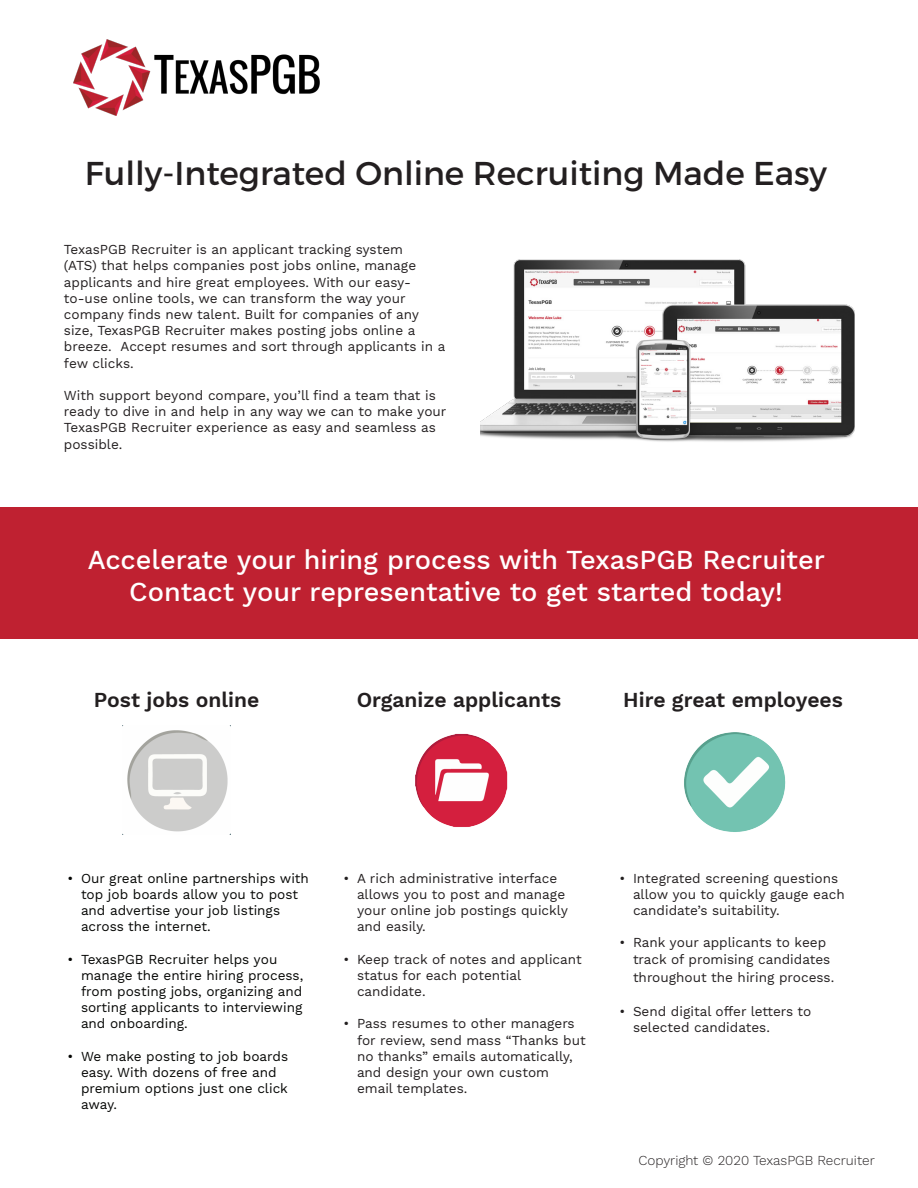
<style>
.page{position:relative;width:918px;height:1188px;background:#fff}
.page>*{position:absolute;margin:0;border:0;box-sizing:border-box;transform-origin:0 0}
.t1{font:33px "Montserrat";color:#231f20}
.t2{font:500 27px "Work Sans";color:#fff}
.t3{font:600 21px "Work Sans";color:#231f20}
.t4{font:13.5px/16.2px "Work Sans";color:#231f20}
.t5{font:13.5px/16.2px "Work Sans";color:#040503}
.t6{font:300 13.5px "Work Sans";color:#231f20}
</style>
<div class="page">
<img style="left:684px;top:732px;width:102px;height:100px">
<img style="left:415px;top:733px;width:93px;height:94px">
<img style="left:122px;top:726px;width:109px;height:108px">
<img style="left:73px;top:39px;width:247px;height:76px">
<div style="left:0;top:508px;width:918px;height:131px;background:#bf2131"></div>
<img style="left:480px;top:259px;width:375px;height:183px">
<p class="t1" style="left:85px;top:153px;width:744px">Fully-Integrated Online Recruiting Made Easy</p>
<p class="t4" style="left:64px;top:242px;width:383px">TexasPGB Recruiter is an applicant tracking system<br>(ATS) that helps companies post jobs online, manage applicants and hire great employees. With our easy&shy;to-use online tools, we can transform the way your company finds new talent. Built for companies of any size, TexasPGB Recruiter makes posting jobs online a breeze. Accept resumes and sort through applicants in a few clicks.</p>
<p class="t4" style="left:64px;top:388px;width:384px">With support beyond compare, you’ll find a team that is ready to dive in and help in any way we can to make your TexasPGB Recruiter experience as easy and seamless as possible.</p>
<p class="t2" style="left:88px;top:544px;width:739px">Accelerate your hiring process with TexasPGB Recruiter</p>
<p class="t2" style="left:129px;top:576px;width:655px">Contact your representative to get started today!</p>
<p class="t3" style="left:94px;top:687px;width:167px">Post jobs online</p>
<p class="t3" style="left:357px;top:687px;width:206px">Organize applicants</p>
<p class="t3" style="left:623px;top:688px;width:221px">Hire great employees</p>
<p class="t5" style="left:81px;top:870px;width:229px;text-indent:-14px">• Our great online partnerships with top job boards allow you to post and advertise your job listings across the internet.</p>
<p class="t5" style="left:81px;top:951px;width:224px;text-indent:-14px">• TexasPGB Recruiter helps you manage the entire hiring process, from posting jobs, organizing and sorting applicants to interviewing and onboarding.</p>
<p class="t5" style="left:81px;top:1049px;width:209px;text-indent:-14px">• We make posting to job boards easy. With dozens of free and premium options just one click away.</p>
<p class="t4" style="left:357px;top:870px;width:212px;text-indent:-14px">• A rich administrative interface allows you to post and manage your online job postings quickly and easily.</p>
<p class="t4" style="left:357px;top:951px;width:226px;text-indent:-14px">• Keep track of notes and applicant status for each potential candidate.</p>
<p class="t4" style="left:357px;top:1016px;width:230px;text-indent:-14px">• Pass resumes to other managers for review, send mass “Thanks but no thanks” emails automatically, and design your own custom email templates.</p>
<p class="t4" style="left:633px;top:870px;width:213px;text-indent:-14px">• Integrated screening questions allow you to quickly gauge each candidate’s suitability.</p>
<p class="t4" style="left:633px;top:935px;width:199px;text-indent:-14px">• Rank your applicants to keep track of promising candidates</p>
<p class="t4" style="left:633px;top:969px;width:203px">throughout the hiring process.</p>
<p class="t4" style="left:633px;top:1004px;width:180px;text-indent:-14px">• Send digital offer letters to selected candidates.</p>
<p class="t6" style="left:638px;top:1152px;width:238px">Copyright © 2020 TexasPGB Recruiter</p>
</div>
